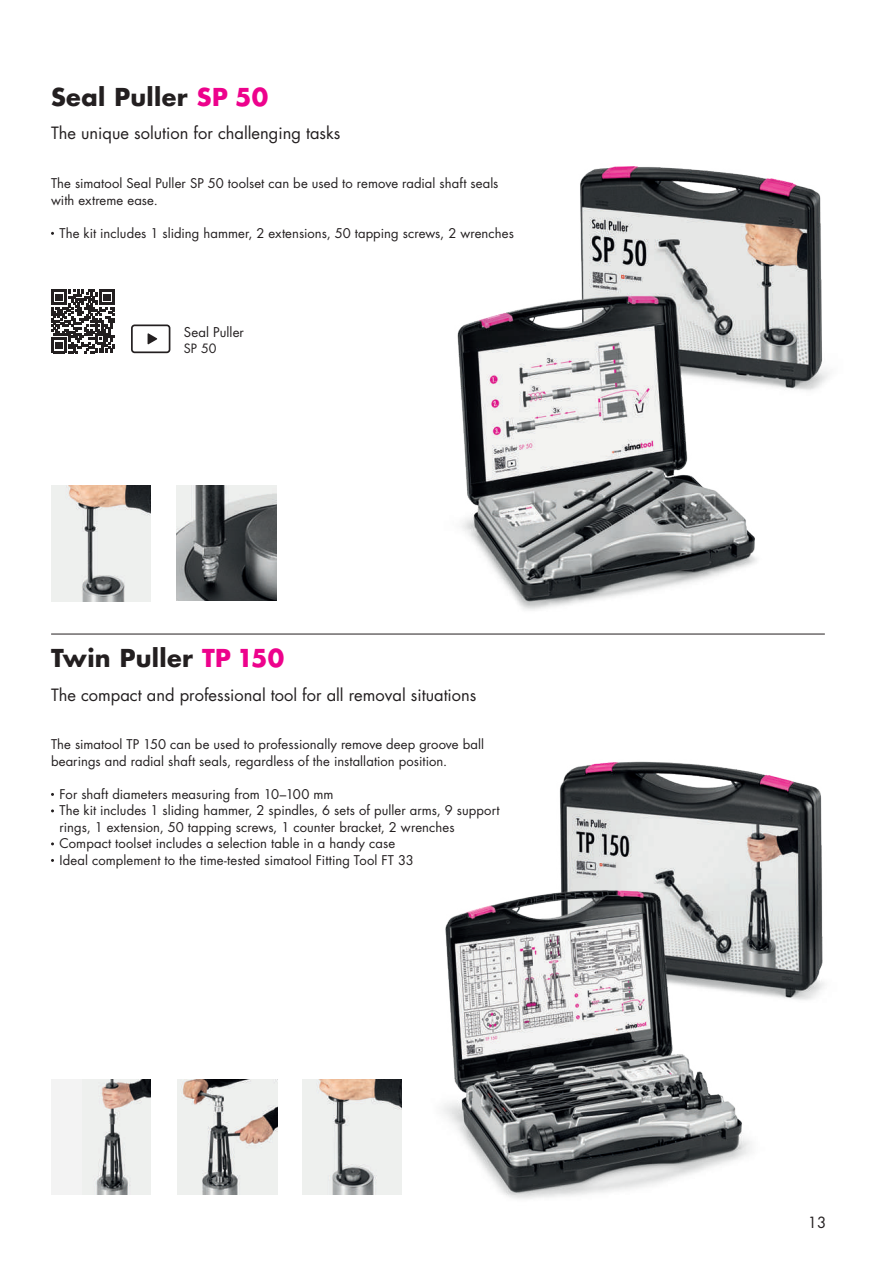
<style>
.page{position:relative;width:893px;height:1263px;background:#fff}
.page>*{position:absolute;margin:0;border:0;box-sizing:border-box;transform-origin:0 0}
.HT_18_pt_book{font:700 24px "Futura Std";letter-spacing:.01em;color:#231f20}
.Lauftext_HT__Balken{font:16.5px "Futura Std";color:#231f20}
.t1{font:15px "Futura Std";color:#231f20}
.t2{font:13.2px "Futura Std";letter-spacing:.005em;color:#231f20}
.Lauftext__Aufzählung{font:13.05px/16.5px "Futura Std";letter-spacing:.005em;color:#231f20}
.t3{font:12.45px "Futura Std";color:#231f20}
.s1{color:#ed028c}
</style>
<div class="page">
<img style="left:176px;top:485px;width:100px;height:116px">
<img style="left:51px;top:485px;width:100px;height:116px">
<img style="left:302px;top:1079px;width:100px;height:116px">
<img style="left:177px;top:1079px;width:100px;height:116px">
<hr style="left:51px;top:634px;width:774px;height:1px;background:#231f20">
<img style="left:559px;top:761px;width:266px;height:239px">
<img style="left:442px;top:849px;width:333px;height:350px">
<div style="left:51px;top:1079px;width:100px;height:116px;background:#f3f3f3"></div>
<img style="left:96px;top:1079px;width:55px;height:116px">
<img style="left:401px;top:166px;width:429px;height:469px">
<svg style="left:51px;top:290px;width:64px;height:63px"></svg>
<svg style="left:131px;top:324px;width:39px;height:29px"></svg>
<p class="HT_18_pt_book" style="left:51px;top:81px;width:219px">Seal Puller <span class="s1">SP 50</span></p>
<p class="Lauftext_HT__Balken" style="left:51px;top:122px;width:291px">The unique solution for challenging tasks</p>
<p class="Lauftext__Aufzählung" style="left:51px;top:175px;width:449px">The simatool Seal Puller SP 50 toolset can be used to remove radial shaft seals with extreme ease.</p>
<p class="Lauftext__Aufzählung" style="left:60px;top:225px;width:456px">The kit includes 1 sliding hammer, 2 extensions, 50 tapping screws, 2 wrenches</p>
<p class="t2" style="left:184px;top:324px;width:62px">Seal Puller</p>
<p class="t3" style="left:184px;top:341px;width:34px">SP 50</p>
<p class="HT_18_pt_book" style="left:51px;top:642px;width:235px">Twin Puller <span class="s1">TP 150</span></p>
<p class="Lauftext_HT__Balken" style="left:51px;top:684px;width:427px">The compact and professional tool for all removal situations</p>
<p class="Lauftext__Aufzählung" style="left:51px;top:736px;width:434px">The simatool TP 150 can be used to professionally remove deep groove ball bearings and radial shaft seals, regardless of the installation position.</p>
<p class="Lauftext__Aufzählung" style="left:60px;top:786px;width:275px">For shaft diameters measuring from 10–100 mm</p>
<p class="Lauftext__Aufzählung" style="left:60px;top:802px;width:441px">The kit includes 1 sliding hammer, 2 spindles, 6 sets of puller arms, 9 support rings, 1 extension, 50 tapping screws, 1 counter bracket, 2 wrenches</p>
<p class="Lauftext__Aufzählung" style="left:60px;top:835px;width:337px">Compact toolset includes a selection table in a handy case</p>
<p class="Lauftext__Aufzählung" style="left:60px;top:852px;width:356px">Ideal complement to the time-tested simatool Fitting Tool FT 33</p>
<p class="t1" style="left:808px;top:1213px;width:20px">13</p>
</div>
